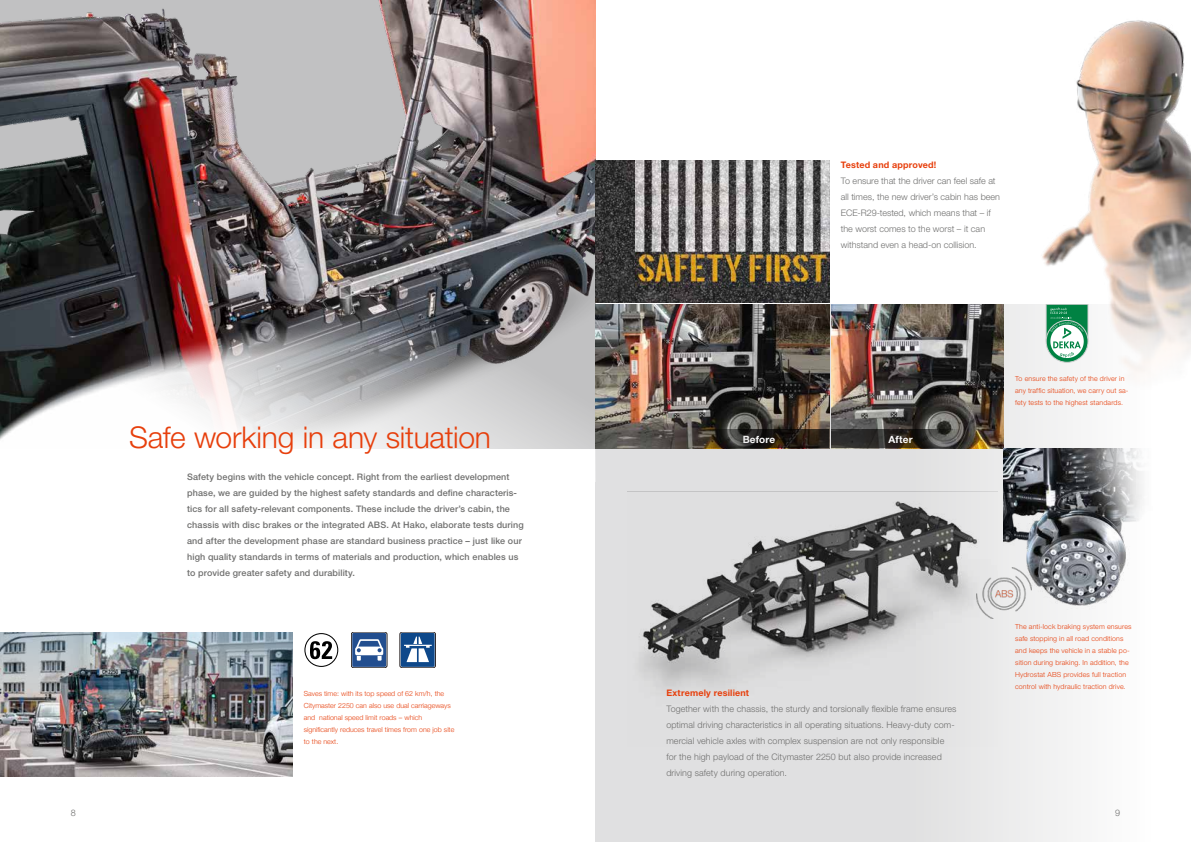
<style>
.page{position:relative;width:1191px;height:842px;background:#fff}
.page>*{position:absolute;margin:0;border:0;box-sizing:border-box;transform-origin:0 0}
.t1{font:300 30px "Helvetica Neue LT Std";letter-spacing:-.01em;color:#e73f0c}
.t2{font:700 10px "Helvetica Neue LT Std";letter-spacing:.015em;color:#fff}
.t3{font:300 9px/16px "Helvetica Neue LT Std";letter-spacing:.005em;color:#6f6f6e}
.t4{font:500 9px/16px "Helvetica Neue LT Std";letter-spacing:.01em;color:#6f6f6e}
.t5{font:700 9px "Helvetica Neue LT Std";letter-spacing:.02em;color:#e73f0c}
.t6{font:300 7px/12px "Helvetica Neue LT Std";letter-spacing:.02em;color:#e73f0c}
.t7{font:300 7px/12px "Helvetica Neue";color:#e73f0c}
</style>
<div class="page">
<img style="left:0;top:0;width:595px;height:242px">
<div style="left:595px;top:304px;width:596px;height:538px;background:linear-gradient(to right,#d5d5d6,#f9f9f8)"></div>
<img style="left:0;top:242px;width:595px;height:207px">
<img style="left:595px;top:304px;width:234px;height:144px">
<img style="left:0;top:632px;width:292px;height:144px">
<img style="left:831px;top:304px;width:172px;height:144px">
<div style="left:351px;top:632px;width:36px;height:36px;border:1px solid #221e1f;border-radius:2px"></div>
<div style="left:352px;top:633px;width:34px;height:34px;background:#224e8f"></div>
<svg style="left:355px;top:639px;width:28px;height:22px"></svg>
<div style="left:400px;top:632px;width:35px;height:36px;border:1px solid #2c2526;border-radius:2px"></div>
<div style="left:401px;top:633px;width:33px;height:34px;background:#0e488a"></div>
<svg style="left:404px;top:637px;width:28px;height:25px"></svg>
<svg style="left:303px;top:632px;width:36px;height:36px"></svg>
<div style="left:304px;top:633px;width:34px;height:34px;border:1px solid #000;border-radius:50%"></div>
<svg style="left:310px;top:641px;width:22px;height:18px"></svg>
<img style="left:1003px;top:448px;width:154px;height:175px">
<img style="left:627px;top:492px;width:370px;height:254px">
<img style="left:1002px;top:20px;width:189px;height:425px">
<img style="left:977px;top:567px;width:54px;height:51px">
<img style="left:595px;top:160px;width:40px;height:142px">
<img style="left:635px;top:160px;width:194px;height:142px">
<svg style="left:688px;top:430px;width:141px;height:18px;background:#302922"></svg>
<svg style="left:831px;top:430px;width:138px;height:18px;background:#36332f"></svg>
<svg style="left:1046px;top:320px;width:42px;height:42px"></svg>
<div style="left:1045px;top:320px;width:43px;height:43px;border:1px solid #cfd0d0;border-radius:50%"></div>
<svg style="left:1045px;top:304px;width:43px;height:54px"></svg>
<h1 class="t1" style="left:129px;top:419px;width:363px">Safe working in any situation</h1>
<p class="t4" style="left:187px;top:469px;width:338px">Safety begins with the vehicle concept. Right from the earliest development phase, we are guided by the highest safety standards and define characteris&shy;tics for all safety-relevant components. These include the driver’s cabin, the chassis with disc brakes or the integrated ABS. At Hako, elaborate tests during and after the development phase are standard business practice – just like our high quality standards in terms of materials and production, which enables us to provide greater safety and durability.</p>
<p class="t7" style="left:304px;top:687px;width:152px">Saves time: with its top speed of 62 km/h, the Citymaster 2250 can also use dual carriageways and national speed limit roads – which significantly reduces travel times from one job site to the next.</p>
<p class="t5" style="left:840px;top:159px;width:97px">Tested and approved!</p>
<p class="t3" style="left:840px;top:173px;width:161px">To ensure that the driver can feel safe at all times, the new driver’s cabin has been ECE-R29-tested, which means that – if the worst comes to the worst – it can withstand even a head-on collision.</p>
<p class="t2" style="left:742px;top:433px;width:34px">Before</p>
<p class="t2" style="left:888px;top:433px;width:26px">After</p>
<p class="t6" style="left:1015px;top:372px;width:115px">To ensure the safety of the driver in any traffic situation, we carry out sa&shy;fety tests to the highest standards.</p>
<p class="t5" style="left:666px;top:687px;width:84px">Extremely resilient</p>
<p class="t3" style="left:666px;top:701px;width:292px">Together with the chassis, the sturdy and torsionally flexible frame ensures optimal driving characteristics in all operating situations. Heavy-duty com&shy;mercial vehicle axles with complex suspension are not only responsible for the high payload of the Citymaster 2250 but also provide increased driving safety during operation.</p>
<p class="t6" style="left:1015px;top:620px;width:118px">The anti-lock braking system ensures safe stopping in all road conditions and keeps the vehicle in a stable po&shy;sition during braking. In addition, the Hydrostat ABS provides full traction control with hydraulic traction drive.</p>
<p class="t3" style="left:71px;top:805px;width:7px">8</p>
<p class="t3" style="left:1115px;top:805px;width:7px">9</p>
</div>
